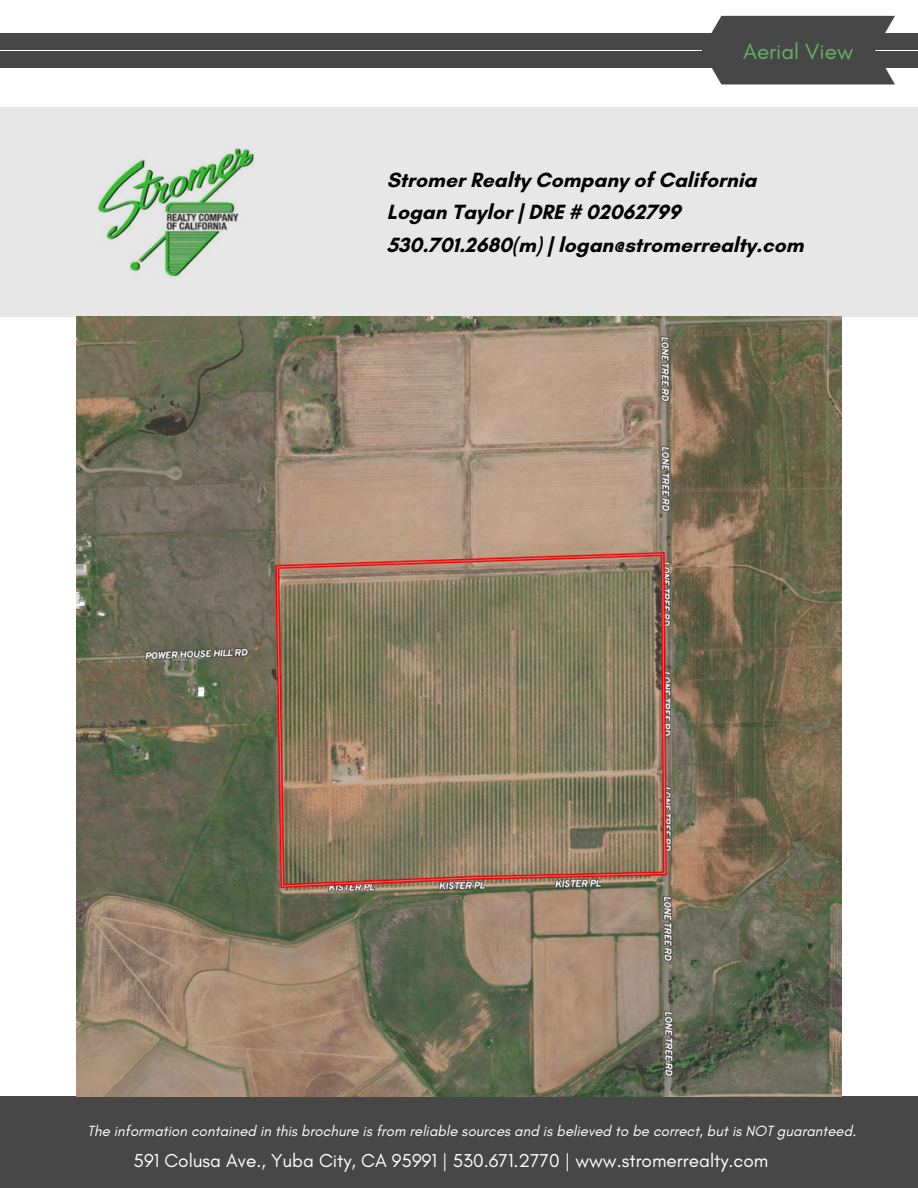
<style>
.page{position:relative;width:918px;height:1188px;background:#fff}
.page>*{position:absolute;margin:0;border:0;box-sizing:border-box;transform-origin:0 0}
.t1{font:22.5px "Glacial Indifference";color:#67b164}
.t2{font:700 21px/32.7px "Glacial Indifference";color:#000}
.t3{font:19.05px "Glacial Indifference";color:#fff}
.t4{font:italic 15px "Glacial Indifference";color:#fff}
</style>
<div class="page">
<div style="left:0;top:1096px;width:918px;height:92px;background:#474747"></div>
<div style="left:0;top:51px;width:918px;height:16px;background:#474747"></div>
<div style="left:0;top:33px;width:918px;height:16px;background:#474747"></div>
<div style="left:702px;top:16px;width:193px;height:68px;background:#474747"></div>
<div style="left:0;top:107px;width:918px;height:210px;background:#e7e7e7"></div>
<img style="left:77px;top:317px;width:765px;height:779px">
<h1 class="t1" style="left:743px;top:38px;width:112px">Aerial View</h1>
<h3 class="t2" style="left:387px;top:163px;width:418px">Stromer Realty Company of California<br>Logan Taylor | DRE # 02062799<br>530.701.2680(m) | logan@stromerrealty.com</h3>
<p class="t4" style="left:87px;top:1122px;width:770px">The information contained in this brochure is from reliable sources and is believed to be correct, but is NOT guaranteed.</p>
<p class="t3" style="left:134px;top:1149px;width:636px">591 Colusa Ave., Yuba City, CA 95991 | 530.671.2770 | www.stromerrealty.com</p>
</div>
